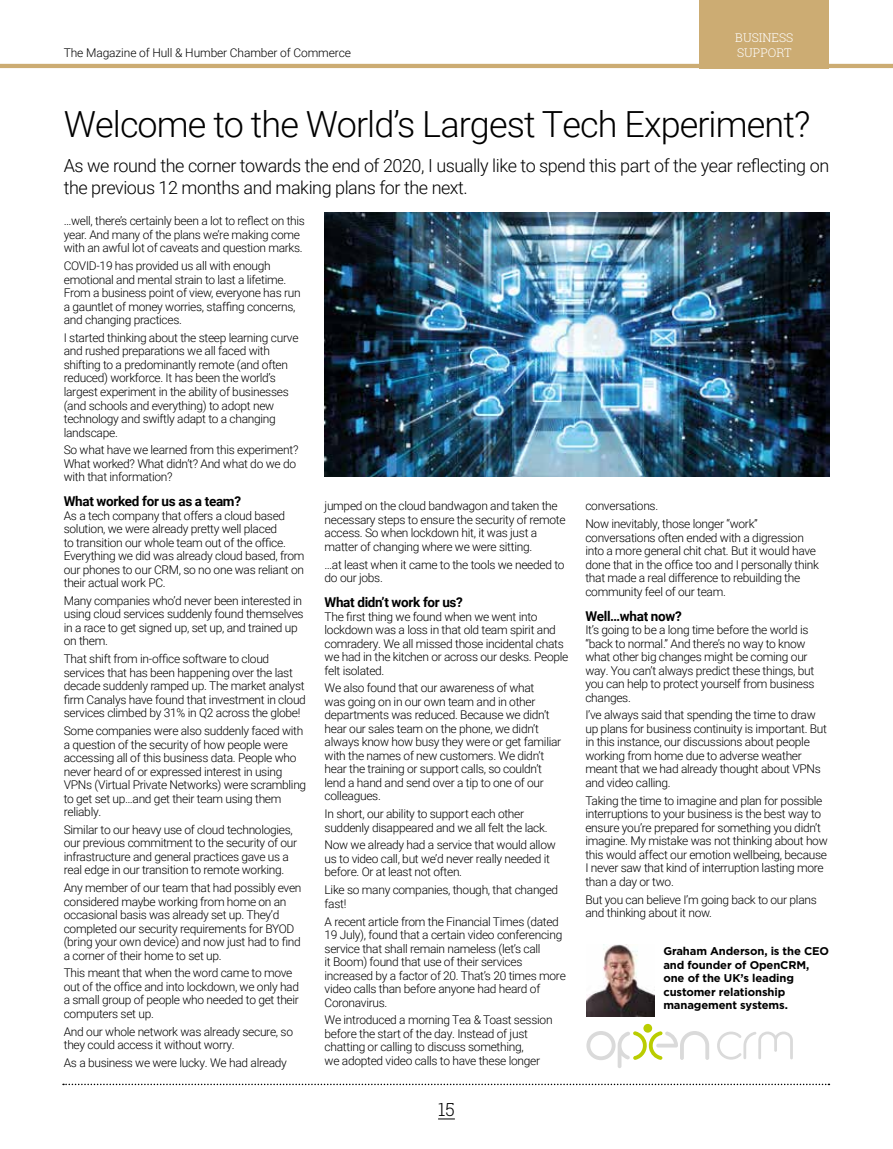
<style>
.page{position:relative;width:893px;height:1149px;background:#fff}
.page>*{position:absolute;margin:0;border:0;box-sizing:border-box;transform-origin:0 0}
.t1{font:300 36px "Roboto";letter-spacing:-.025em;color:#000}
.t2{font:300 18px/21.6px "Roboto";letter-spacing:-.025em;color:#000}
.t3{font:300 18px "Roboto Slab";color:#000}
.t4{font:700 13.5px "Roboto";letter-spacing:-.025em;color:#000}
.t5{font:300 12px/13.5px "Roboto";letter-spacing:-.025em;color:#000}
.t6{font:300 12px/15px "Roboto Slab";color:#fff}
.t7{font:700 11.25px/13.5px "Gotham";letter-spacing:-.01em;color:#000}
</style>
<div class="page">
<svg style="left:438px;top:1118px;width:17px;height:1px"></svg>
<svg style="left:63px;top:1083px;width:766px;height:1px"></svg>
<hr style="left:0;top:64px;width:893px;height:4px;background:#ccac73">
<div style="left:699px;top:0;width:130px;height:68px;background:#ccac73"></div>
<svg style="left:717px;top:1031px;width:76px;height:28px"></svg>
<svg style="left:586px;top:1023px;width:123px;height:44px"></svg>
<img style="left:586px;top:944px;width:69px;height:71px">
<img style="left:325px;top:213px;width:504px;height:263px">
<p class="t5" style="left:64px;top:46px;width:289px">The Magazine of Hull &amp; Humber Chamber of Commerce</p>
<p class="t6" style="left:735px;top:29px;width:60px">BUSINESS<br>SUPPORT</p>
<h1 class="t1" style="left:64px;top:98px;width:748px">Welcome to the World’s Largest Tech Experiment?</h1>
<h2 class="t2" style="left:64px;top:154px;width:767px">As we round the corner towards the end of 2020, I usually like to spend this part of the year reflecting on the previous 12 months and making plans for the next.</h2>
<p class="t5" style="left:64px;top:214px;width:243px">…well, there’s certainly been a lot to reflect on this year. And many of the plans we’re making come with an awful lot of caveats and question marks.</p>
<p class="t5" style="left:64px;top:258px;width:238px">COVID-19 has provided us all with enough emotional and mental strain to last a lifetime.<br>From a business point of view, everyone has run a gauntlet of money worries, staffing concerns, and changing practices.</p>
<p class="t5" style="left:64px;top:330px;width:236px">I started thinking about the steep learning curve and rushed preparations we all faced with shifting to a predominantly remote (and often reduced) workforce. It has been the world’s largest experiment in the ability of businesses (and schools and everything) to adopt new technology and swiftly adapt to a changing landscape.</p>
<p class="t5" style="left:64px;top:442px;width:236px">So what have we learned from this experiment?<br>What worked? What didn’t? And what do we do with that information?</p>
<p class="t4" style="left:64px;top:491px;width:179px">What worked for us as a team?</p>
<p class="t5" style="left:64px;top:508px;width:242px">As a tech company that offers a cloud based solution, we were already pretty well placed<br>to transition our whole team out of the office.<br>Everything we did was already cloud based, from our phones to our CRM, so no one was reliant on their actual work PC.</p>
<p class="t5" style="left:64px;top:593px;width:241px">Many companies who’d never been interested in using cloud services suddenly found themselves in a race to get signed up, set up, and trained up on them.</p>
<p class="t5" style="left:64px;top:651px;width:244px">That shift from in-office software to cloud services that has been happening over the last decade suddenly ramped up. The market analyst firm Canalys have found that investment in cloud services climbed by 31% in Q2 across the globe!</p>
<p class="t5" style="left:64px;top:723px;width:244px">Some companies were also suddenly faced with a question of the security of how people were accessing all of this business data. People who never heard of or expressed interest in using VPNs (Virtual Private Networks) were scrambling to get set up…and get their team using them reliably.</p>
<p class="t5" style="left:64px;top:822px;width:235px">Similar to our heavy use of cloud technologies, our previous commitment to the security of our infrastructure and general practices gave us a real edge in our transition to remote working.</p>
<p class="t5" style="left:64px;top:880px;width:239px">Any member of our team that had possibly even considered maybe working from home on an occasional basis was already set up. They’d completed our security requirements for BYOD (bring your own device) and now just had to find a corner of their home to set up.</p>
<p class="t5" style="left:64px;top:965px;width:237px">This meant that when the word came to move out of the office and into lockdown, we only had a small group of people who needed to get their computers set up.</p>
<p class="t5" style="left:64px;top:1023px;width:231px">And our whole network was already secure, so they could access it without worry.</p>
<p class="t5" style="left:64px;top:1055px;width:225px">As a business we were lucky. We had already</p>
<p class="t5" style="left:325px;top:499px;width:243px">jumped on the cloud bandwagon and taken the necessary steps to ensure the security of remote access. So when lockdown hit, it was just a matter of changing where we were sitting.</p>
<p class="t5" style="left:325px;top:557px;width:241px">…at least when it came to the tools we needed to do our jobs.</p>
<p class="t4" style="left:325px;top:592px;width:140px">What didn’t work for us?</p>
<p class="t5" style="left:325px;top:609px;width:245px">The first thing we found when we went into lockdown was a loss in that old team spirit and comradery. We all missed those incidental chats we had in the kitchen or across our desks. People felt isolated.</p>
<p class="t5" style="left:325px;top:680px;width:238px">We also found that our awareness of what<br>was going on in our own team and in other departments was reduced. Because we didn’t hear our sales team on the phone, we didn’t always know how busy they were or get familiar with the names of new customers. We didn’t hear the training or support calls, so couldn’t lend a hand and send over a tip to one of our colleagues.</p>
<p class="t5" style="left:325px;top:806px;width:224px">In short, our ability to support each other suddenly disappeared and we all felt the lack.</p>
<p class="t5" style="left:325px;top:837px;width:233px">Now we already had a service that would allow us to video call, but we’d never really needed it before. Or at least not often.</p>
<p class="t5" style="left:325px;top:882px;width:235px">Like so many companies, though, that changed fast!</p>
<p class="t5" style="left:325px;top:913px;width:243px">A recent article from the Financial Times (dated 19 July), found that a certain video conferencing service that shall remain nameless (let’s call<br>it Boom) found that use of their services increased by a factor of 20. That’s 20 times more video calls than before anyone had heard of Coronavirus.</p>
<p class="t5" style="left:325px;top:1012px;width:229px">We introduced a morning Tea &amp; Toast session before the start of the day. Instead of just chatting or calling to discuss something,<br>we adopted video calls to have these longer</p>
<h2 class="t3" style="left:438px;top:1096px;width:18px">15</h2>
<p class="t5" style="left:585px;top:496px;width:174px;line-height:17.7px">conversations.<br>Now inevitably, those longer “work”</p>
<p class="t5" style="left:585px;top:530px;width:235px">conversations often ended with a digression into a more general chit chat. But it would have done that in the office too and I personally think that made a real difference to rebuilding the community feel of our team.</p>
<p class="t4" style="left:585px;top:606px;width:98px">Well…what now?</p>
<p class="t5" style="left:585px;top:622px;width:231px">It’s going to be a long time before the world is “back to normal.” And there’s no way to know what other big changes might be coming our way. You can’t always predict these things, but you can help to protect yourself from business changes.</p>
<p class="t5" style="left:585px;top:707px;width:243px">I’ve always said that spending the time to draw up plans for business continuity is important. But in this instance, our discussions about people working from home due to adverse weather meant that we had already thought about VPNs and video calling.</p>
<p class="t5" style="left:585px;top:793px;width:244px">Taking the time to imagine and plan for possible interruptions to your business is the best way to ensure you’re prepared for something you didn’t imagine. My mistake was not thinking about how this would affect our emotion wellbeing, because I never saw that kind of interruption lasting more than a day or two.</p>
<p class="t5" style="left:585px;top:891px;width:233px">But you can believe I’m going back to our plans and thinking about it now.</p>
<p class="t7" style="left:663px;top:944px;width:167px">Graham Anderson, is the CEO and founder of OpenCRM, one of the UK’s leading customer relationship management systems.</p>
</div>
